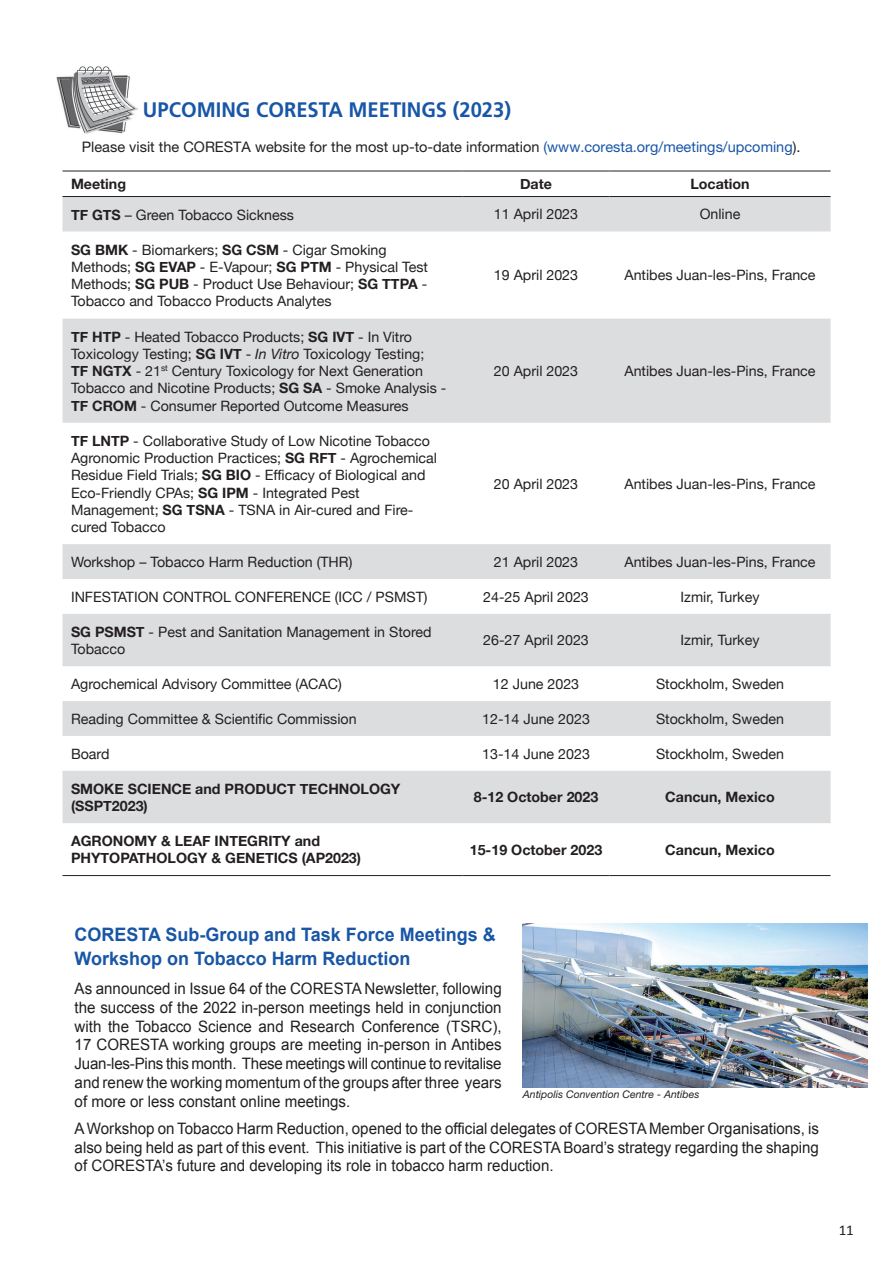
<style>
.page{position:relative;width:893px;height:1263px;background:#fff}
.page>*{position:absolute;margin:0;border:0;box-sizing:border-box;transform-origin:0 0}
.t1{font:700 21px "Frutiger LT Pro";color:#1856a6;scale:.96 1}
.t2{font:700 18.6px/24.2px "Arial";color:#1856a6}
.t3{font:15.75px/18.8px "Arial";color:#231f20;text-align:justify;scale:.96 1}
.t4{font:15px "Calibri";color:#231f20}
.t5{font:14.55px "Helvetica Neue LT Pro";color:#231f20}
.t6{font:14.25px/17.2px "Helvetica Neue";color:#231f20}
.t7{font:700 14.25px/17.2px "Helvetica Neue";color:#231f20}
.t8{font:italic 10.5px "Helvetica Neue LT Pro";color:#231f20}
.s1{color:#1856a6}
.s2{font-weight:700}
.s3{font-style:italic}
</style>
<div class="page">
<img style="left:57px;top:66px;width:81px;height:68px">
<img style="left:523px;top:924px;width:344px;height:163px">
<div style="left:63px;top:197px;width:768px;height:35px;background:#dcdddf"></div>
<svg style="left:63px;top:319px;width:768px;height:504px;fill:#dcdddf"></svg>
<hr style="left:63px;top:171px;width:400px;height:1px;background:#231f20">
<hr style="left:463px;top:171px;width:146px;height:1px;background:#231f20">
<hr style="left:609px;top:171px;width:222px;height:1px;background:#231f20">
<hr style="left:63px;top:196px;width:400px;height:1px;background:#231f20">
<hr style="left:463px;top:196px;width:146px;height:1px;background:#231f20">
<hr style="left:609px;top:196px;width:222px;height:1px;background:#231f20">
<hr style="left:63px;top:875px;width:400px;height:1px;background:#231f20">
<hr style="left:463px;top:875px;width:146px;height:1px;background:#231f20">
<hr style="left:609px;top:875px;width:222px;height:1px;background:#231f20">
<h1 class="t1" style="left:143px;top:97px;width:385px">UPCOMING CORESTA MEETINGS (2023)</h1>
<p class="t5" style="left:82px;top:138px;width:720px">Please visit the CORESTA website for the most up-to-date information <span class="s1">(www.coresta.org/meetings/upcoming</span>).</p>
<p class="t7" style="left:71px;top:176px;width:57px">Meeting</p>
<p class="t7" style="left:520px;top:176px;width:33px">Date</p>
<p class="t7" style="left:690px;top:176px;width:61px">Location</p>
<p class="t6" style="left:71px;top:207px;width:225px"><span class="s2">TF GTS</span> – Green Tobacco Sickness</p>
<p class="t6" style="left:494px;top:206px;width:86px">11 April 2023</p>
<p class="t6" style="left:700px;top:206px;width:42px">Online</p>
<p class="t6" style="left:71px;top:242px;width:359px"><span class="s2">SG BMK</span> - Biomarkers; <span class="s2">SG CSM</span> - Cigar Smoking Methods; <span class="s2">SG EVAP</span> - E-Vapour; <span class="s2">SG PTM</span> - Physical Test Methods; <span class="s2">SG PUB</span> - Product Use Behaviour; <span class="s2">SG TTPA</span> - Tobacco and Tobacco Products Analytes</p>
<p class="t6" style="left:494px;top:268px;width:86px">19 April 2023</p>
<p class="t6" style="left:624px;top:268px;width:193px">Antibes Juan-les-Pins, France</p>
<p class="t6" style="left:71px;top:329px;width:377px"><span class="s2">TF HTP</span> - Heated Tobacco Products; <span class="s2">SG IVT</span> - In Vitro Toxicology Testing; <span class="s2">SG IVT</span> - <span class="s3">In Vitro</span> Toxicology Testing;<br><span class="s2">TF NGTX</span> - 21<sup>st</sup> Century Toxicology for Next Generation Tobacco and Nicotine Products; <span class="s2">SG SA</span> - Smoke Analysis - <span class="s2">TF CROM</span> - Consumer Reported Outcome Measures</p>
<p class="t6" style="left:71px;top:433px;width:368px"><span class="s2">TF LNTP</span> - Collaborative Study of Low Nicotine Tobacco Agronomic Production Practices; <span class="s2">SG RFT</span> - Agrochemical Residue Field Trials; <span class="s2">SG BIO</span> - Efficacy of Biological and Eco-Friendly CPAs; <span class="s2">SG IPM</span> - Integrated Pest Management; <span class="s2">SG TSNA</span> - TSNA in Air-cured and Fire&shy;cured Tobacco</p>
<p class="t6" style="left:494px;top:363px;width:86px">20 April 2023</p>
<p class="t6" style="left:624px;top:363px;width:193px">Antibes Juan-les-Pins, France</p>
<p class="t6" style="left:494px;top:476px;width:86px">20 April 2023</p>
<p class="t6" style="left:624px;top:476px;width:193px">Antibes Juan-les-Pins, France</p>
<p class="t6" style="left:71px;top:554px;width:283px">Workshop – Tobacco Harm Reduction (THR)</p>
<p class="t6" style="left:494px;top:554px;width:86px">21 April 2023</p>
<p class="t6" style="left:624px;top:554px;width:193px">Antibes Juan-les-Pins, France</p>
<p class="t6" style="left:71px;top:589px;width:358px">INFESTATION CONTROL CONFERENCE (ICC / PSMST)</p>
<p class="t6" style="left:483px;top:589px;width:107px">24-25 April 2023</p>
<p class="t6" style="left:680px;top:589px;width:80px">Izmir, Turkey</p>
<p class="t6" style="left:71px;top:624px;width:362px"><span class="s2">SG PSMST</span> - Pest and Sanitation Management in Stored<br>Tobacco</p>
<p class="t6" style="left:483px;top:632px;width:107px">26-27 April 2023</p>
<p class="t6" style="left:680px;top:632px;width:80px">Izmir, Turkey</p>
<p class="t6" style="left:71px;top:676px;width:272px">Agrochemical Advisory Committee (ACAC)</p>
<p class="t6" style="left:493px;top:676px;width:88px">12 June 2023</p>
<p class="t6" style="left:656px;top:676px;width:130px">Stockholm, Sweden</p>
<p class="t6" style="left:71px;top:711px;width:287px">Reading Committee &amp; Scientific Commission</p>
<p class="t6" style="left:482px;top:711px;width:109px">12-14 June 2023</p>
<p class="t6" style="left:656px;top:711px;width:130px">Stockholm, Sweden</p>
<p class="t6" style="left:71px;top:746px;width:40px">Board</p>
<p class="t6" style="left:482px;top:746px;width:109px">13-14 June 2023</p>
<p class="t6" style="left:656px;top:746px;width:130px">Stockholm, Sweden</p>
<p class="t7" style="left:71px;top:780px;width:331px">SMOKE SCIENCE and PRODUCT TECHNOLOGY (SSPT2023)</p>
<p class="t7" style="left:474px;top:789px;width:126px">8-12 October 2023</p>
<p class="t7" style="left:665px;top:789px;width:111px">Cancun, Mexico</p>
<p class="t7" style="left:71px;top:833px;width:292px">AGRONOMY &amp; LEAF INTEGRITY and<br>PHYTOPATHOLOGY &amp; GENETICS (AP2023)</p>
<p class="t7" style="left:470px;top:841px;width:134px">15-19 October 2023</p>
<p class="t7" style="left:665px;top:841px;width:111px">Cancun, Mexico</p>
<h2 class="t2" style="left:75px;top:922px;width:423px">CORESTA Sub-Group and Task Force Meetings &amp;<br>Workshop on Tobacco Harm Reduction</h2>
<p class="t3" style="left:75px;top:979px;width:446px">As announced in Issue 64 of the CORESTA Newsletter, following the success of the 2022 in-person meetings held in conjunction with the Tobacco Science and Research Conference (TSRC), 17 CORESTA working groups are meeting in-person in Antibes Juan-les-Pins this month. These meetings will continue to revitalise and renew the working momentum of the groups after three years of more or less constant online meetings.</p>
<p class="t3" style="left:75px;top:1119px;width:777px">A Workshop on Tobacco Harm Reduction, opened to the official delegates of CORESTA Member Organisations, is also being held as part of this event. This initiative is part of the CORESTA Board’s strategy regarding the shaping of CORESTA’s future and developing its role in tobacco harm reduction.</p>
<p class="t8" style="left:523px;top:1088px;width:178px">Antipolis Convention Centre - Antibes</p>
<p class="t4" style="left:839px;top:1221px;width:17px">11</p>
</div>
